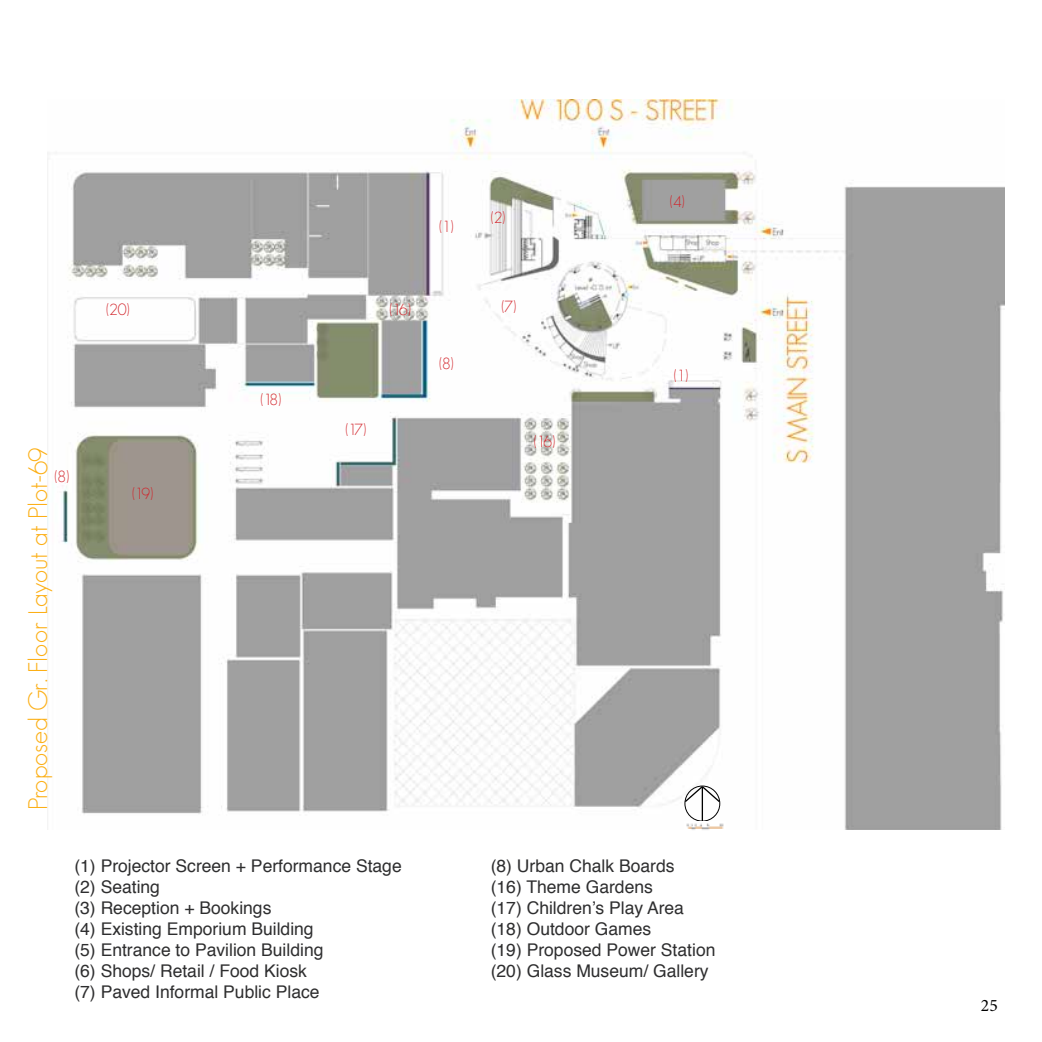
<style>
.page{position:relative;width:1042px;height:1042px;background:#fff}
.page>*{position:absolute;margin:0;border:0;box-sizing:border-box;transform-origin:0 0}
.t1{font:300 26.25px "Geosans";color:#fcaf16}
.t2{font:17.5px/21px "Helvetica";color:#2e2e2f}
.t3{font:17.5px "Minion Pro";color:#000}
.t4{font:300 15.75px "Geosans";letter-spacing:-.125em;color:#d22229}
</style>
<div class="page">
<img style="left:47px;top:99px;width:957px;height:730px">
<div style="left:685px;top:786px;width:35px;height:35px;border:1px solid #000;border-radius:50%"></div>
<hr style="left:702px;top:786px;width:1px;height:35px;background:#000">
<svg style="left:683px;top:785px;width:38px;height:18px"></svg>
<img style="left:685px;top:821px;width:40px;height:9px">
<p class="t4" style="left:106px;top:301px;width:25px">(20)</p>
<h1 class="t1" style="left:24px;top:810px;width:364px;rotate:-90deg">Proposed Gr. Floor Layout at Plot-69</h1>
<p class="t4" style="left:55px;top:468px;width:16px">(8)</p>
<p class="t4" style="left:132px;top:485px;width:23px">(19)</p>
<p class="t4" style="left:260px;top:391px;width:22px">(18)</p>
<p class="t4" style="left:439px;top:217px;width:16px">(1)</p>
<p class="t4" style="left:491px;top:209px;width:16px">(2)</p>
<p class="t4" style="left:345px;top:421px;width:22px">(17)</p>
<p class="t4" style="left:389px;top:301px;width:23px">(16)</p>
<p class="t4" style="left:501px;top:298px;width:16px">(7)</p>
<p class="t4" style="left:439px;top:354px;width:16px">(8)</p>
<p class="t4" style="left:534px;top:433px;width:23px">(16)</p>
<p class="t4" style="left:670px;top:193px;width:16px">(4)</p>
<p class="t4" style="left:674px;top:366px;width:16px">(1)</p>
<p class="t2" style="left:74px;top:856px;width:329px">(1) Projector Screen + Performance Stage (2) Seating<br>(3) Reception + Bookings<br>(4) Existing Emporium Building<br>(5) Entrance to Pavilion Building<br>(6) Shops/ Retail / Food Kiosk<br>(7) Paved Informal Public Place</p>
<p class="t2" style="left:491px;top:856px;width:226px">(8) Urban Chalk Boards<br>(16) Theme Gardens<br>(17) Children’s Play Area (18) Outdoor Games<br>(19) Proposed Power Station (20) Glass Museum/ Gallery</p>
<p class="t3" style="left:981px;top:993px;width:18px">25</p>
</div>
